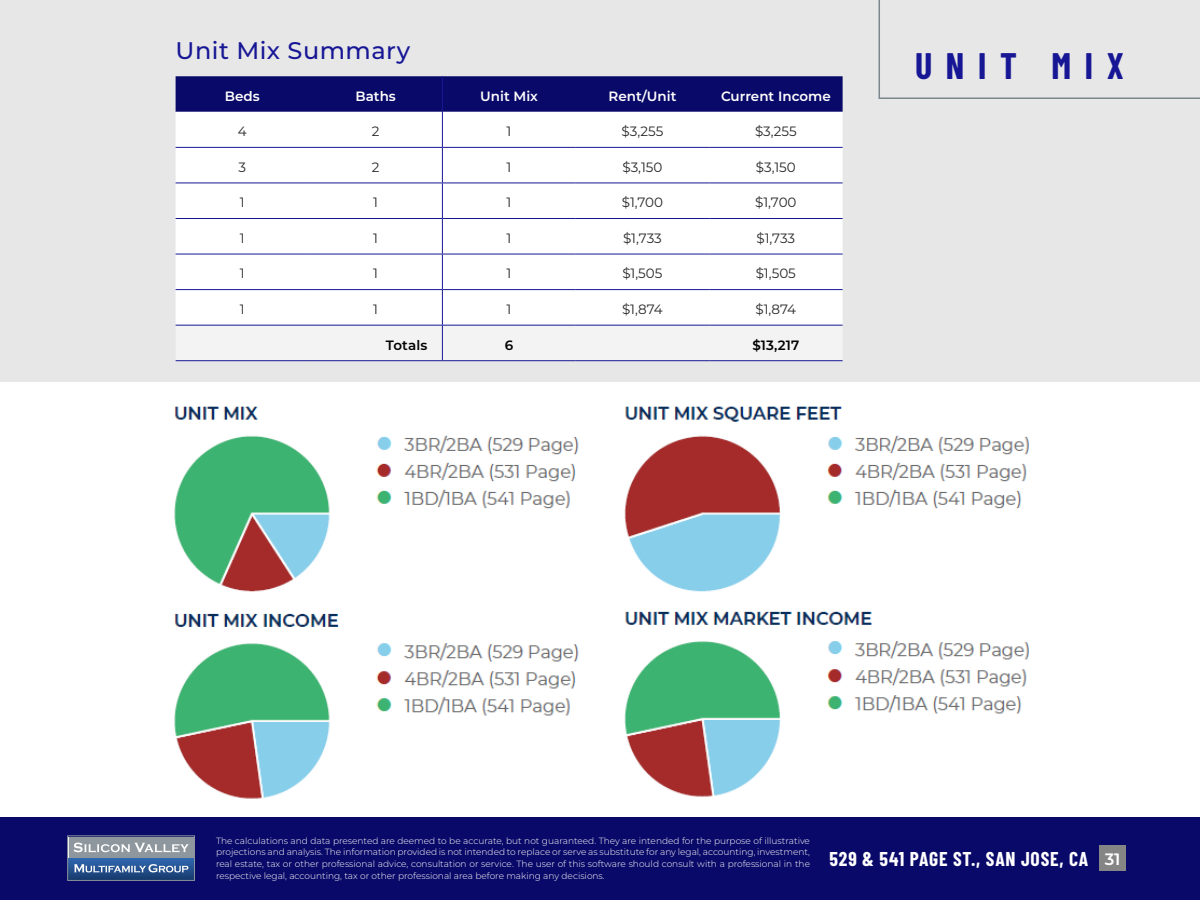
<style>
.page{position:relative;width:1200px;height:900px;background:#fff}
.page>*{position:absolute;margin:0;border:0;box-sizing:border-box;transform-origin:0 0}
.t1{font:700 36px "Barlow Condensed";letter-spacing:.38em;color:#171796}
.t2{font:500 24px "Montserrat";letter-spacing:.02em;color:#171796}
.t3{font:700 19.5px "Barlow Condensed";letter-spacing:.04em;color:#fff}
.t4{font:13.5px "Montserrat";color:#292829}
.t5{font:600 13.5px "Montserrat";color:#fff}
.t6{font:600 13.5px "Montserrat";letter-spacing:.01em;color:#000}
.t7{font:300 9px/12px "Montserrat";color:#fff;text-align:justify}
.s1{font-family:"Montserrat";font-weight:600;font-size:16.5px}
</style>
<div class="page">
<div style="left:0;top:818px;width:1200px;height:82px;background:#090969"></div>
<div style="left:1099px;top:845px;width:27px;height:26px;background:#858585"></div>
<svg style="left:67px;top:835px;width:128px;height:46px;background:#6c83a1"></svg>
<div style="left:0;top:0;width:1200px;height:382px;background:#e7e7e7"></div>
<div style="left:176px;top:76px;width:667px;height:36px;background:#090969"></div>
<div style="left:176px;top:112px;width:667px;height:213px;background:#fff"></div>
<div style="left:176px;top:326px;width:666px;height:34px;background:#f3f3f3"></div>
<hr style="left:442px;top:76px;width:1px;height:36px;background:#171796">
<hr style="left:442px;top:112px;width:1px;height:35px;background:#171796">
<hr style="left:442px;top:148px;width:1px;height:35px;background:#171796">
<hr style="left:442px;top:183px;width:1px;height:35px;background:#171796">
<hr style="left:442px;top:219px;width:1px;height:35px;background:#171796">
<hr style="left:442px;top:254px;width:1px;height:35px;background:#171796">
<hr style="left:442px;top:290px;width:1px;height:35px;background:#171796">
<hr style="left:176px;top:325px;width:133px;height:1px;background:#171796">
<hr style="left:309px;top:325px;width:133px;height:1px;background:#171796">
<hr style="left:176px;top:360px;width:133px;height:1px;background:#171796">
<hr style="left:309px;top:360px;width:133px;height:1px;background:#171796">
<hr style="left:442px;top:326px;width:1px;height:34px;background:#171796">
<hr style="left:176px;top:147px;width:133px;height:1px;background:#171796">
<hr style="left:309px;top:147px;width:133px;height:1px;background:#171796">
<hr style="left:442px;top:147px;width:134px;height:1px;background:#171796">
<hr style="left:176px;top:183px;width:133px;height:1px;background:#171796">
<hr style="left:309px;top:183px;width:133px;height:1px;background:#171796">
<hr style="left:442px;top:183px;width:134px;height:1px;background:#171796">
<hr style="left:176px;top:218px;width:133px;height:1px;background:#171796">
<hr style="left:309px;top:218px;width:133px;height:1px;background:#171796">
<hr style="left:442px;top:218px;width:134px;height:1px;background:#171796">
<hr style="left:176px;top:254px;width:133px;height:1px;background:#171796">
<hr style="left:309px;top:254px;width:133px;height:1px;background:#171796">
<hr style="left:442px;top:254px;width:134px;height:1px;background:#171796">
<hr style="left:176px;top:289px;width:133px;height:1px;background:#171796">
<hr style="left:309px;top:289px;width:133px;height:1px;background:#171796">
<hr style="left:442px;top:289px;width:134px;height:1px;background:#171796">
<hr style="left:442px;top:325px;width:134px;height:1px;background:#171796">
<hr style="left:442px;top:360px;width:134px;height:1px;background:#171796">
<hr style="left:576px;top:147px;width:133px;height:1px;background:#171796">
<hr style="left:709px;top:147px;width:134px;height:1px;background:#171796">
<hr style="left:576px;top:183px;width:133px;height:1px;background:#171796">
<hr style="left:709px;top:183px;width:134px;height:1px;background:#171796">
<hr style="left:576px;top:218px;width:133px;height:1px;background:#171796">
<hr style="left:709px;top:218px;width:134px;height:1px;background:#171796">
<hr style="left:576px;top:254px;width:133px;height:1px;background:#171796">
<hr style="left:709px;top:254px;width:134px;height:1px;background:#171796">
<hr style="left:576px;top:289px;width:133px;height:1px;background:#171796">
<hr style="left:709px;top:289px;width:134px;height:1px;background:#171796">
<hr style="left:576px;top:325px;width:133px;height:1px;background:#171796">
<hr style="left:709px;top:325px;width:134px;height:1px;background:#171796">
<hr style="left:576px;top:360px;width:133px;height:1px;background:#171796">
<hr style="left:709px;top:360px;width:134px;height:1px;background:#171796">
<svg style="left:879px;top:0;width:321px;height:99px"></svg>
<img style="left:174px;top:406px;width:405px;height:186px">
<img style="left:624px;top:406px;width:406px;height:186px">
<img style="left:174px;top:613px;width:405px;height:186px">
<img style="left:624px;top:611px;width:406px;height:186px">
<h2 class="t2" style="left:176px;top:34px;width:236px">Unit Mix Summary</h2>
<h3 class="t5" style="left:225px;top:86px;width:36px">Beds</h3>
<h3 class="t5" style="left:355px;top:86px;width:42px">Baths</h3>
<h3 class="t5" style="left:480px;top:86px;width:59px">Unit Mix</h3>
<h3 class="t5" style="left:609px;top:86px;width:69px">Rent/Unit</h3>
<h3 class="t5" style="left:721px;top:86px;width:111px">Current Income</h3>
<h3 class="t4" style="left:238px;top:122px;width:10px">4</h3>
<h3 class="t4" style="left:372px;top:122px;width:9px">2</h3>
<h3 class="t4" style="left:507px;top:122px;width:6px">1</h3>
<h3 class="t4" style="left:622px;top:122px;width:43px">$3,255</h3>
<h3 class="t4" style="left:755px;top:122px;width:43px">$3,255</h3>
<h3 class="t4" style="left:238px;top:158px;width:9px">3</h3>
<h3 class="t4" style="left:372px;top:158px;width:9px">2</h3>
<h3 class="t4" style="left:507px;top:158px;width:6px">1</h3>
<h3 class="t4" style="left:623px;top:158px;width:41px">$3,150</h3>
<h3 class="t4" style="left:756px;top:158px;width:41px">$3,150</h3>
<h3 class="t4" style="left:240px;top:193px;width:6px">1</h3>
<h3 class="t4" style="left:373px;top:193px;width:6px">1</h3>
<h3 class="t4" style="left:507px;top:193px;width:6px">1</h3>
<h3 class="t4" style="left:622px;top:193px;width:43px">$1,700</h3>
<h3 class="t4" style="left:755px;top:193px;width:43px">$1,700</h3>
<h3 class="t4" style="left:240px;top:229px;width:6px">1</h3>
<h3 class="t4" style="left:373px;top:229px;width:6px">1</h3>
<h3 class="t4" style="left:507px;top:229px;width:6px">1</h3>
<h3 class="t4" style="left:623px;top:229px;width:40px">$1,733</h3>
<h3 class="t4" style="left:757px;top:229px;width:40px">$1,733</h3>
<h3 class="t4" style="left:240px;top:264px;width:6px">1</h3>
<h3 class="t4" style="left:373px;top:264px;width:6px">1</h3>
<h3 class="t4" style="left:507px;top:264px;width:6px">1</h3>
<h3 class="t4" style="left:622px;top:264px;width:42px">$1,505</h3>
<h3 class="t4" style="left:756px;top:264px;width:42px">$1,505</h3>
<h3 class="t4" style="left:240px;top:300px;width:6px">1</h3>
<h3 class="t4" style="left:373px;top:300px;width:6px">1</h3>
<h3 class="t4" style="left:507px;top:300px;width:6px">1</h3>
<h3 class="t4" style="left:622px;top:300px;width:42px">$1,874</h3>
<h3 class="t4" style="left:756px;top:300px;width:42px">$1,874</h3>
<h3 class="t6" style="left:386px;top:335px;width:43px">Totals</h3>
<h3 class="t6" style="left:505px;top:335px;width:10px">6</h3>
<h3 class="t6" style="left:752px;top:335px;width:48px">$13,217</h3>
<h1 class="t1" style="left:915px;top:40px;width:210px">UNIT MIX</h1>
<p class="t7" style="left:216px;top:834px;width:596px">The calculations and data presented are deemed to be accurate, but not guaranteed. They are intended for the purpose of illustrative projections and analysis. The information provided is not intended to replace or serve as substitute for any legal, accounting, investment, real estate, tax or other professional advice, consultation or service. The user of this software should consult with a professional in the respective legal, accounting, tax or other professional area before making any decisions.</p>
<h3 class="t3" style="left:829px;top:845px;width:293px">529 &amp; 541 PAGE ST., SAN JOSE, CA <span class="s1">31</span></h3>
</div>
